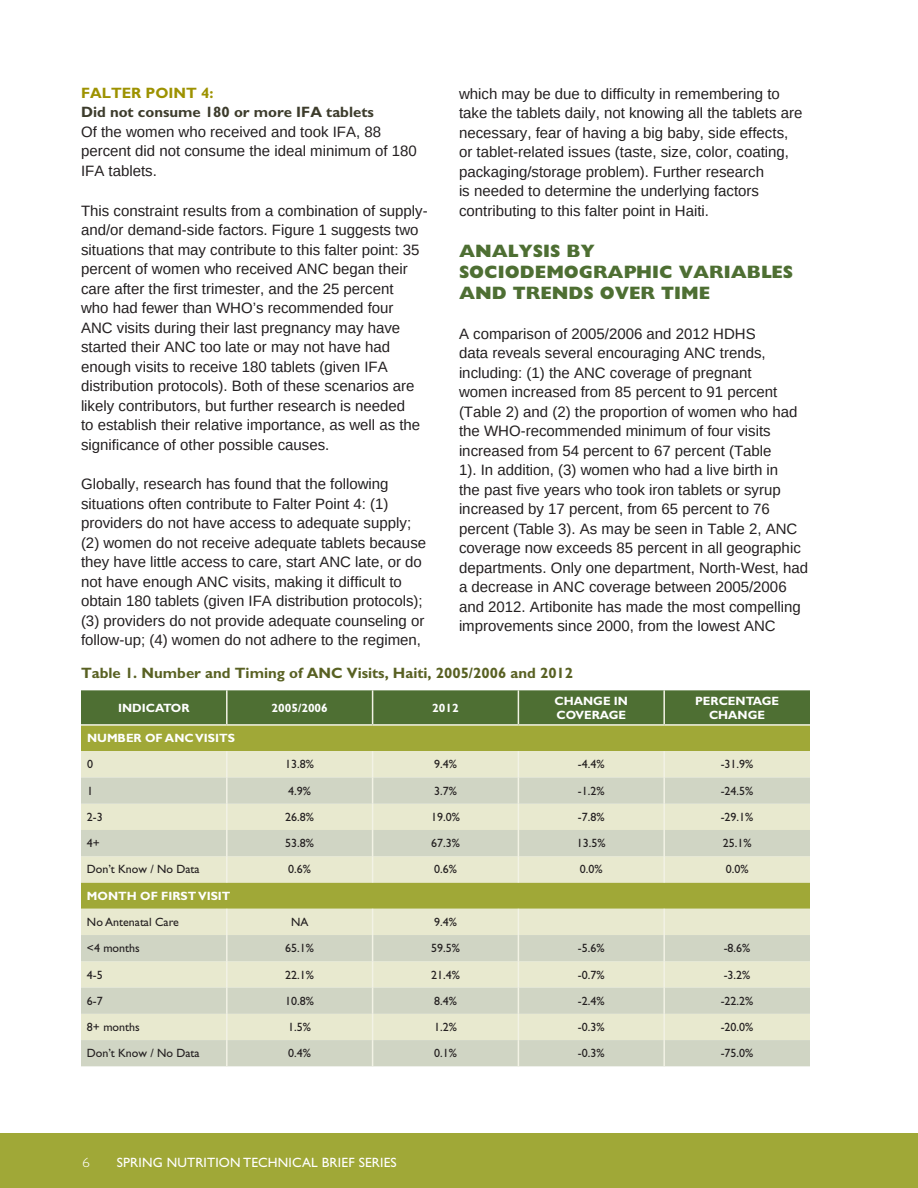
<style>
.page{position:relative;width:918px;height:1188px;background:#fff}
.page>*{position:absolute;margin:0;border:0;box-sizing:border-box;transform-origin:0 0}
.subhead_1{font:800 18px/21px "Gill Sans Std";color:#4e6f33}
.body_text{font:15px/19.5px "Arimo";color:#231f20}
.figure_title{font:700 15px "Gill Sans Std";color:#596123}
.subhead_4{font:700 15px "Gill Sans Std";color:#3d3c2c}
.body_text-2{font:700 15px "Gill Sans Std";color:#9d9200}
.t1{font:13.5px "Gill Sans Std";letter-spacing:.01em;color:#fff}
.t2{font:300 13.5px "Gill Sans Std";color:#fff;scale:1.15 1}
.Table_Body{font:12px "Gill Sans Std";color:#231f20}
.Table_Head{font:700 12px/14.4px "Gill Sans Std";color:#fff}
.Table_subHead{font:700 12px "Gill Sans Std";color:#fff}
</style>
<div class="page">
<div style="left:0;top:1133px;width:918px;height:55px;background:#a0a837"></div>
<div style="left:81px;top:690px;width:729px;height:34px;background:#4e6f33"></div>
<div style="left:81px;top:726px;width:729px;height:25px;background:#a0a837"></div>
<div style="left:81px;top:751px;width:729px;height:26px;background:#e8e9cf"></div>
<svg style="left:81px;top:777px;width:729px;height:289px;background:#d6dabc"></svg>
<hr style="left:226px;top:751px;width:2px;height:26px;background:#f2f2e5">
<hr style="left:663px;top:751px;width:2px;height:26px;background:#f2f2e5">
<hr style="left:226px;top:777px;width:2px;height:27px;background:#f2f2e5">
<hr style="left:663px;top:777px;width:2px;height:27px;background:#f2f2e5">
<hr style="left:226px;top:804px;width:2px;height:26px;background:#f2f2e5">
<hr style="left:663px;top:804px;width:2px;height:26px;background:#f2f2e5">
<hr style="left:226px;top:830px;width:2px;height:26px;background:#f2f2e5">
<hr style="left:663px;top:830px;width:2px;height:26px;background:#f2f2e5">
<hr style="left:226px;top:856px;width:2px;height:27px;background:#f2f2e5">
<svg style="left:372px;top:751px;width:1px;height:132px"></svg>
<svg style="left:518px;top:751px;width:1px;height:132px"></svg>
<hr style="left:663px;top:856px;width:2px;height:27px;background:#f2f2e5">
<hr style="left:226px;top:690px;width:2px;height:34px;background:#f2f2e5">
<hr style="left:372px;top:690px;width:1px;height:34px;background:#f2f2e5">
<hr style="left:518px;top:690px;width:1px;height:34px;background:#f2f2e5">
<hr style="left:663px;top:690px;width:2px;height:34px;background:#f2f2e5">
<hr style="left:81px;top:724px;width:146px;height:2px;background:#f2f2e5">
<hr style="left:227px;top:724px;width:146px;height:2px;background:#f2f2e5">
<hr style="left:373px;top:724px;width:145px;height:2px;background:#f2f2e5">
<hr style="left:518px;top:724px;width:146px;height:2px;background:#f2f2e5">
<hr style="left:664px;top:724px;width:146px;height:2px;background:#f2f2e5">
<hr style="left:226px;top:909px;width:2px;height:26px;background:#f2f2e5">
<hr style="left:663px;top:909px;width:2px;height:26px;background:#f2f2e5">
<hr style="left:226px;top:961px;width:2px;height:27px;background:#f2f2e5">
<hr style="left:663px;top:961px;width:2px;height:27px;background:#f2f2e5">
<hr style="left:226px;top:1014px;width:2px;height:26px;background:#f2f2e5">
<hr style="left:663px;top:1014px;width:2px;height:26px;background:#f2f2e5">
<hr style="left:226px;top:935px;width:2px;height:26px;background:#f2f2e5">
<hr style="left:663px;top:935px;width:2px;height:26px;background:#f2f2e5">
<hr style="left:226px;top:988px;width:2px;height:26px;background:#f2f2e5">
<hr style="left:663px;top:988px;width:2px;height:26px;background:#f2f2e5">
<hr style="left:226px;top:1040px;width:2px;height:26px;background:#f2f2e5">
<svg style="left:372px;top:909px;width:1px;height:157px"></svg>
<svg style="left:518px;top:909px;width:1px;height:157px"></svg>
<hr style="left:663px;top:1040px;width:2px;height:26px;background:#f2f2e5">
<p class="body_text-2" style="left:81px;top:84px;width:134px">FALTER POINT 4:</p>
<p class="subhead_4" style="left:81px;top:104px;width:294px">Did not consume 180 or more IFA tablets</p>
<p class="body_text" style="left:81px;top:122px;width:337px">Of the women who received and took IFA, 88 percent did not consume the ideal minimum of 180<br>IFA tablets.</p>
<p class="body_text" style="left:81px;top:201px;width:348px">This constraint results from a combination of supply&shy;and/or demand-side factors. Figure 1 suggests two situations that may contribute to this falter point: 35 percent of women who received ANC began their care after the first trimester, and the 25 percent<br>who had fewer than WHO’s recommended four ANC visits during their last pregnancy may have started their ANC too late or may not have had enough visits to receive 180 tablets (given IFA distribution protocols). Both of these scenarios are likely contributors, but further research is needed<br>to establish their relative importance, as well as the significance of other possible causes.</p>
<p class="body_text" style="left:81px;top:475px;width:347px">Globally, research has found that the following situations often contribute to Falter Point 4: (1) providers do not have access to adequate supply; (2) women do not receive adequate tablets because they have little access to care, start ANC late, or do not have enough ANC visits, making it difficult to obtain 180 tablets (given IFA distribution protocols); (3) providers do not provide adequate counseling or follow-up; (4) women do not adhere to the regimen,</p>
<p class="body_text" style="left:459px;top:84px;width:345px">which may be due to difficulty in remembering to take the tablets daily, not knowing all the tablets are necessary, fear of having a big baby, side effects, or tablet-related issues (taste, size, color, coating, packaging/storage problem). Further research<br>is needed to determine the underlying factors contributing to this falter point in Haiti.</p>
<h1 class="subhead_1" style="left:459px;top:240px;width:336px">ANALYSIS BY<br>SOCIODEMOGRAPHIC VARIABLES<br>AND TRENDS OVER TIME</h1>
<p class="body_text" style="left:459px;top:324px;width:351px">A comparison of 2005/2006 and 2012 HDHS<br>data reveals several encouraging ANC trends, including: (1) the ANC coverage of pregnant<br>women increased from 85 percent to 91 percent (Table 2) and (2) the proportion of women who had the WHO-recommended minimum of four visits increased from 54 percent to 67 percent (Table<br>1). In addition, (3) women who had a live birth in<br>the past five years who took iron tablets or syrup increased by 17 percent, from 65 percent to 76 percent (Table 3). As may be seen in Table 2, ANC coverage now exceeds 85 percent in all geographic departments. Only one department, North-West, had a decrease in ANC coverage between 2005/2006 and 2012. Artibonite has made the most compelling improvements since 2000, from the lowest ANC</p>
<p class="figure_title" style="left:81px;top:664px;width:494px">Table 1. Number and Timing of ANC Visits, Haiti, 2005/2006 and 2012</p>
<p class="Table_Head" style="left:118px;top:700px;width:73px">INDICATOR</p>
<p class="Table_Head" style="left:272px;top:700px;width:58px">2005/2006</p>
<p class="Table_Head" style="left:432px;top:700px;width:28px">2012</p>
<p class="Table_Head" style="left:555px;top:693px;width:75px">CHANGE IN<br>COVERAGE</p>
<p class="Table_Head" style="left:695px;top:693px;width:86px;text-align:center">PERCENTAGE<br>CHANGE</p>
<p class="Table_subHead" style="left:87px;top:731px;width:149px">NUMBER OF ANC VISITS</p>
<p class="Table_Body" style="left:87px;top:757px;width:7px">0</p>
<p class="Table_Body" style="left:285px;top:757px;width:30px">13.8%</p>
<p class="Table_Body" style="left:434px;top:757px;width:24px">9.4%</p>
<p class="Table_Body" style="left:578px;top:757px;width:28px">-4.4%</p>
<p class="Table_Body" style="left:721px;top:757px;width:34px">-31.9%</p>
<p class="Table_Body" style="left:87px;top:784px;width:7px">1</p>
<p class="Table_Body" style="left:288px;top:784px;width:24px">4.9%</p>
<p class="Table_Body" style="left:434px;top:784px;width:24px">3.7%</p>
<p class="Table_Body" style="left:578px;top:784px;width:28px">-1.2%</p>
<p class="Table_Body" style="left:721px;top:784px;width:34px">-24.5%</p>
<p class="Table_Body" style="left:87px;top:810px;width:17px">2-3</p>
<p class="Table_Body" style="left:285px;top:810px;width:30px">26.8%</p>
<p class="Table_Body" style="left:431px;top:810px;width:30px">19.0%</p>
<p class="Table_Body" style="left:578px;top:810px;width:28px">-7.8%</p>
<p class="Table_Body" style="left:721px;top:810px;width:34px">-29.1%</p>
<p class="Table_Body" style="left:87px;top:836px;width:15px">4+</p>
<p class="Table_Body" style="left:285px;top:836px;width:30px">53.8%</p>
<p class="Table_Body" style="left:431px;top:836px;width:30px">67.3%</p>
<p class="Table_Body" style="left:577px;top:836px;width:30px">13.5%</p>
<p class="Table_Body" style="left:723px;top:836px;width:30px">25.1%</p>
<p class="Table_Body" style="left:87px;top:863px;width:114px">Don’t Know / No Data</p>
<p class="Table_Body" style="left:288px;top:863px;width:24px">0.6%</p>
<p class="Table_Body" style="left:434px;top:863px;width:24px">0.6%</p>
<p class="Table_Body" style="left:580px;top:863px;width:24px">0.0%</p>
<p class="Table_Body" style="left:726px;top:863px;width:24px">0.0%</p>
<p class="Table_subHead" style="left:87px;top:889px;width:145px">MONTH OF FIRST VISIT</p>
<p class="Table_Body" style="left:87px;top:915px;width:93px">No Antenatal Care</p>
<p class="Table_Body" style="left:291px;top:915px;width:19px">NA</p>
<p class="Table_Body" style="left:434px;top:915px;width:24px">9.4%</p>
<p class="Table_Body" style="left:87px;top:941px;width:54px">&lt;4 months</p>
<p class="Table_Body" style="left:285px;top:941px;width:30px">65.1%</p>
<p class="Table_Body" style="left:431px;top:941px;width:30px">59.5%</p>
<p class="Table_Body" style="left:578px;top:941px;width:28px">-5.6%</p>
<p class="Table_Body" style="left:724px;top:941px;width:28px">-8.6%</p>
<p class="Table_Body" style="left:87px;top:968px;width:17px">4-5</p>
<p class="Table_Body" style="left:285px;top:968px;width:30px">22.1%</p>
<p class="Table_Body" style="left:431px;top:968px;width:30px">21.4%</p>
<p class="Table_Body" style="left:578px;top:968px;width:28px">-0.7%</p>
<p class="Table_Body" style="left:724px;top:968px;width:28px">-3.2%</p>
<p class="Table_Body" style="left:87px;top:994px;width:17px">6-7</p>
<p class="Table_Body" style="left:285px;top:994px;width:30px">10.8%</p>
<p class="Table_Body" style="left:434px;top:994px;width:24px">8.4%</p>
<p class="Table_Body" style="left:578px;top:994px;width:28px">-2.4%</p>
<p class="Table_Body" style="left:721px;top:994px;width:34px">-22.2%</p>
<p class="Table_Body" style="left:87px;top:1020px;width:54px">8+ months</p>
<p class="Table_Body" style="left:288px;top:1020px;width:24px">1.5%</p>
<p class="Table_Body" style="left:434px;top:1020px;width:24px">1.2%</p>
<p class="Table_Body" style="left:578px;top:1020px;width:28px">-0.3%</p>
<p class="Table_Body" style="left:721px;top:1020px;width:34px">-20.0%</p>
<p class="Table_Body" style="left:87px;top:1046px;width:114px">Don’t Know / No Data</p>
<p class="Table_Body" style="left:288px;top:1046px;width:24px">0.4%</p>
<p class="Table_Body" style="left:434px;top:1046px;width:24px">0.1%</p>
<p class="Table_Body" style="left:578px;top:1046px;width:28px">-0.3%</p>
<p class="Table_Body" style="left:721px;top:1046px;width:34px">-75.0%</p>
<p class="t2" style="left:82px;top:1155px;width:8px">6</p>
<p class="t1" style="left:117px;top:1154px;width:281px">SPRING NUTRITION TECHNICAL BRIEF SERIES</p>
</div>
